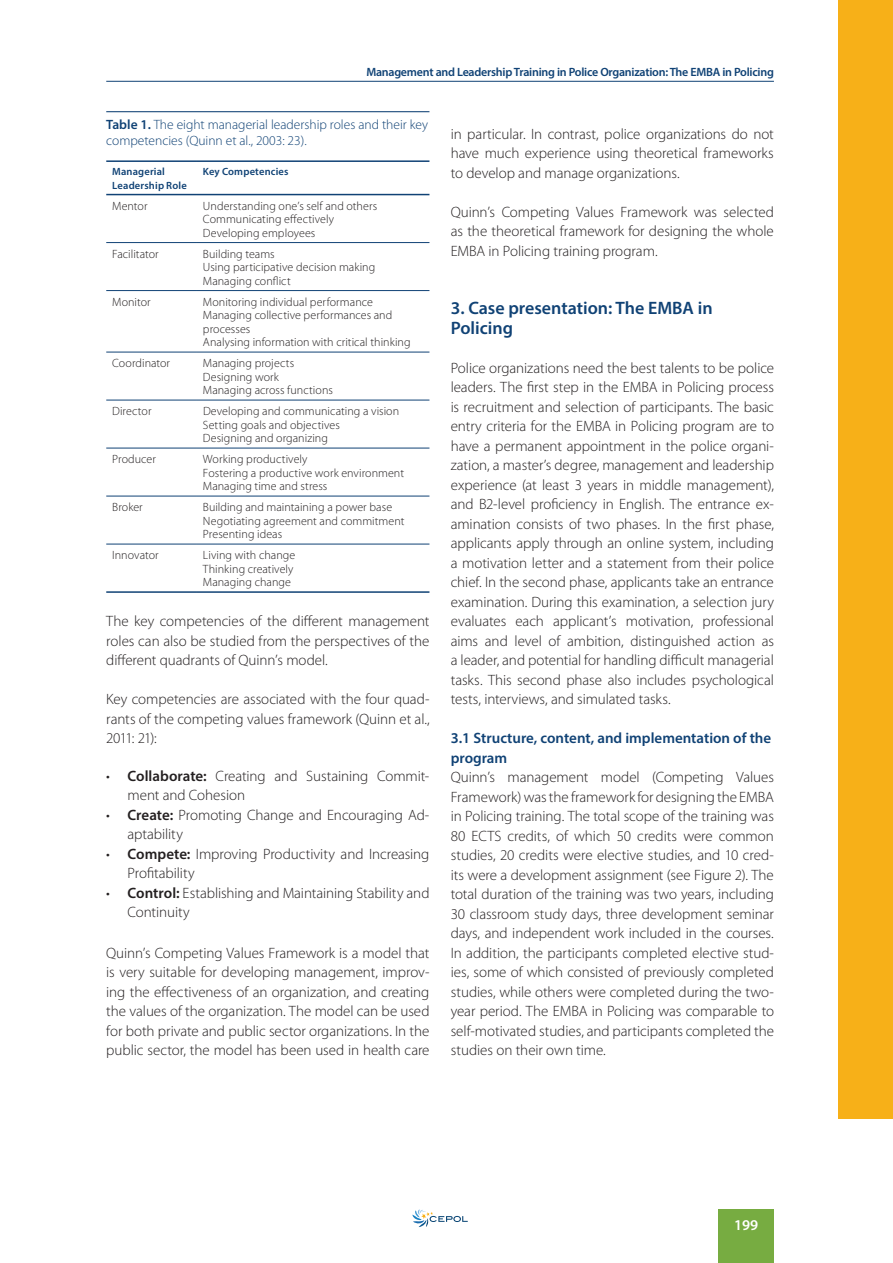
<style>
.page{position:relative;width:893px;height:1263px;background:#fff}
.page>*{position:absolute;margin:0;border:0;box-sizing:border-box;transform-origin:0 0}
.t1{font:600 18px/19.5px "Myriad Pro";color:#104275}
.t2{font:300 15px/19.5px "Myriad Pro";color:#231f20;text-align:justify}
.t3{font:600 15px/19.5px "Myriad Pro";color:#104275}
.t4{font:600 15px "Myriad Pro";color:#fff}
.t5{font:300 13.5px/16.2px "Myriad Pro";color:#104275}
.t6{font:300 12px/13.5px "Myriad Pro";letter-spacing:.005em;color:#231f20}
.t7{font:600 12px "Myriad Pro";letter-spacing:-.02em;color:#104275}
.t8{font:600 10.5px/13.5px "Myriad Pro";letter-spacing:.015em;color:#104275}
.s1{font-weight:600}
</style>
<div class="page">
<div style="left:839px;top:0;width:54px;height:1118px;background:#f7b018"></div>
<svg style="left:412px;top:1209px;width:56px;height:18px"></svg>
<div style="left:719px;top:1210px;width:55px;height:53px;background:#77ac41"></div>
<hr style="left:106px;top:81px;width:668px;height:1px;background:#104275">
<hr style="left:106px;top:111px;width:323px;height:1px;background:#104275">
<hr style="left:106px;top:160px;width:91px;height:2px;background:#104275">
<hr style="left:197px;top:160px;width:232px;height:2px;background:#104275">
<hr style="left:106px;top:194px;width:91px;height:1px;background:#104275">
<hr style="left:197px;top:194px;width:232px;height:1px;background:#104275">
<hr style="left:106px;top:242px;width:91px;height:1px;background:#104275">
<hr style="left:197px;top:242px;width:232px;height:1px;background:#104275">
<hr style="left:106px;top:290px;width:91px;height:1px;background:#104275">
<hr style="left:197px;top:290px;width:232px;height:1px;background:#104275">
<hr style="left:106px;top:352px;width:91px;height:1px;background:#104275">
<hr style="left:197px;top:352px;width:232px;height:1px;background:#104275">
<hr style="left:106px;top:400px;width:91px;height:1px;background:#104275">
<hr style="left:197px;top:400px;width:232px;height:1px;background:#104275">
<hr style="left:106px;top:448px;width:91px;height:1px;background:#104275">
<hr style="left:197px;top:448px;width:232px;height:1px;background:#104275">
<hr style="left:106px;top:496px;width:91px;height:1px;background:#104275">
<hr style="left:197px;top:496px;width:232px;height:1px;background:#104275">
<hr style="left:106px;top:544px;width:91px;height:1px;background:#104275">
<hr style="left:197px;top:544px;width:232px;height:1px;background:#104275">
<hr style="left:106px;top:591px;width:91px;height:2px;background:#104275">
<hr style="left:197px;top:591px;width:232px;height:2px;background:#104275">
<p class="t7" style="left:366px;top:67px;width:409px">Management and Leadership Training in Police Organization: The EMBA in Policing</p>
<p class="t5" style="left:106px;top:118px;width:323px"><span class="s1">Table 1.</span> The eight managerial leadership roles and their key competencies (Quinn et al., 2003: 23).</p>
<p class="t8" style="left:112px;top:166px;width:76px">Managerial<br>Leadership Role</p>
<p class="t8" style="left:203px;top:166px;width:87px">Key Competencies</p>
<p class="t6" style="left:112px;top:200px;width:37px">Mentor</p>
<p class="t6" style="left:203px;top:200px;width:176px">Understanding one’s self and others<br>Communicating effectively<br>Developing employees</p>
<p class="t6" style="left:112px;top:248px;width:48px">Facilitator</p>
<p class="t6" style="left:203px;top:248px;width:174px">Building teams<br>Using participative decision making<br>Managing conflict</p>
<p class="t6" style="left:112px;top:296px;width:40px">Monitor</p>
<p class="t6" style="left:203px;top:296px;width:209px">Monitoring individual performance Managing collective performances and processes<br>Analysing information with critical thinking</p>
<p class="t6" style="left:112px;top:357px;width:59px">Coordinator</p>
<p class="t6" style="left:203px;top:357px;width:131px">Managing projects<br>Designing work<br>Managing across functions</p>
<p class="t6" style="left:112px;top:405px;width:41px">Director</p>
<p class="t6" style="left:203px;top:405px;width:198px">Developing and communicating a vision<br>Setting goals and objectives<br>Designing and organizing</p>
<p class="t6" style="left:112px;top:453px;width:45px">Producer</p>
<p class="t6" style="left:203px;top:453px;width:203px">Working productively<br>Fostering a productive work environment<br>Managing time and stress</p>
<p class="t6" style="left:112px;top:501px;width:32px">Broker</p>
<p class="t6" style="left:203px;top:501px;width:203px">Building and maintaining a power base<br>Negotiating agreement and commitment<br>Presenting ideas</p>
<p class="t6" style="left:112px;top:549px;width:48px">Innovator</p>
<p class="t6" style="left:203px;top:549px;width:94px">Living with change<br>Thinking creatively<br>Managing change</p>
<p class="t2" style="left:106px;top:612px;width:325px">The key competencies of the different management roles can also be studied from the perspectives of the different quadrants of Quinn’s model.</p>
<p class="t2" style="left:106px;top:690px;width:325px">Key competencies are associated with the four quad&shy;rants of the competing values framework (Quinn et al., 2011: 21):</p>
<p class="t2" style="left:128px;top:767px;width:303px;text-indent:-21px">• <span class="s1">Collaborate:</span> Creating and Sustaining Commit&shy;ment and Cohesion</p>
<p class="t2" style="left:128px;top:806px;width:303px;text-indent:-21px">• <span class="s1">Create:</span> Promoting Change and Encouraging Ad&shy;aptability</p>
<p class="t2" style="left:128px;top:845px;width:303px;text-indent:-21px">• <span class="s1">Compete:</span> Improving Productivity and Increasing<br>Profitability</p>
<p class="t2" style="left:128px;top:884px;width:303px;text-indent:-21px">• <span class="s1">Control:</span> Establishing and Maintaining Stability and<br>Continuity</p>
<p class="t2" style="left:106px;top:944px;width:325px">Quinn’s Competing Values Framework is a model that is very suitable for developing management, improv&shy;ing the effectiveness of an organization, and creating the values of the organization. The model can be used for both private and public sector organizations. In the public sector, the model has been used in health care</p>
<p class="t2" style="left:451px;top:125px;width:325px">in particular. In contrast, police organizations do not have much experience using theoretical frameworks to develop and manage organizations.</p>
<p class="t2" style="left:451px;top:203px;width:325px">Quinn’s Competing Values Framework was selected as the theoretical framework for designing the whole EMBA in Policing training program.</p>
<p class="t1" style="left:451px;top:300px;width:263px">3. Case presentation: The EMBA in<br>Policing</p>
<p class="t2" style="left:451px;top:359px;width:325px">Police organizations need the best talents to be police leaders. The first step in the EMBA in Policing process is recruitment and selection of participants. The basic entry criteria for the EMBA in Policing program are to have a permanent appointment in the police organi&shy;zation, a master’s degree, management and leadership experience (at least 3 years in middle management), and B2-level proficiency in English. The entrance ex&shy;amination consists of two phases. In the first phase, applicants apply through an online system, including a motivation letter and a statement from their police chief. In the second phase, applicants take an entrance examination. During this examination, a selection jury evaluates each applicant’s motivation, professional aims and level of ambition, distinguished action as a leader, and potential for handling difficult managerial tasks. This second phase also includes psychological tests, interviews, and simulated tasks.</p>
<p class="t3" style="left:451px;top:729px;width:322px">3.1 Structure, content, and implementation of the program</p>
<p class="t2" style="left:451px;top:768px;width:325px">Quinn’s management model (Competing Values Framework) was the framework for designing the EMBA in Policing training. The total scope of the training was 80 ECTS credits, of which 50 credits were common studies, 20 credits were elective studies, and 10 cred&shy;its were a development assignment (see Figure 2). The total duration of the training was two years, including 30 classroom study days, three development seminar days, and independent work included in the courses.<br>In addition, the participants completed elective stud&shy;ies, some of which consisted of previously completed studies, while others were completed during the two&shy;year period. The EMBA in Policing was comparable to self-motivated studies, and participants completed the studies on their own time.</p>
<p class="t4" style="left:734px;top:1219px;width:26px">199</p>
</div>
